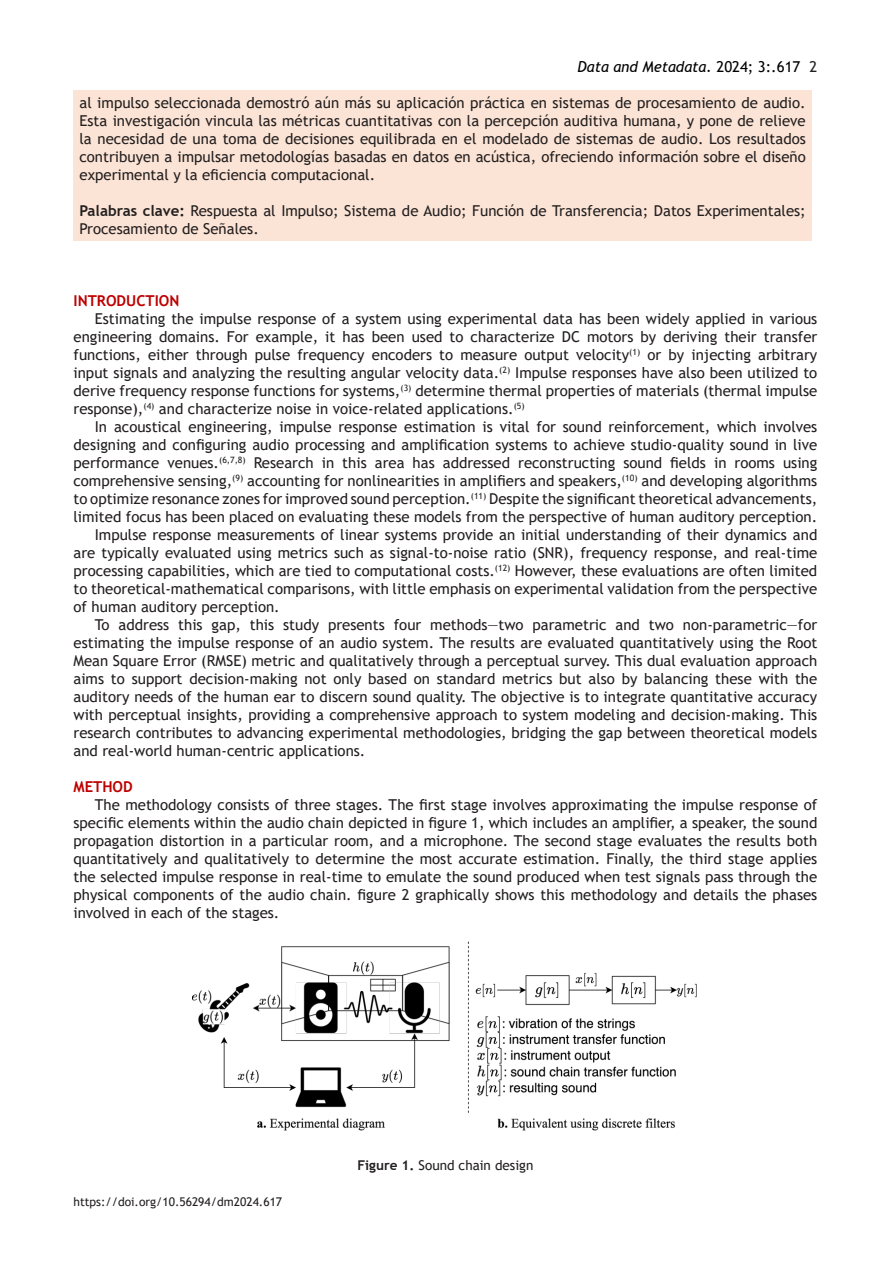
<style>
.page{position:relative;width:893px;height:1263px;background:#fff}
.page>*{position:absolute;margin:0;border:0;box-sizing:border-box;transform-origin:0 0}
.t1{font:15px/18px "Trebuchet MS";color:#231f20;text-align:justify}
.t2{font:italic 15px "Trebuchet MS";color:#000}
.t3{font:700 15px "Trebuchet MS";color:#be0000}
.t4{font:13.5px "Trebuchet MS";color:#231f20}
.t5{font:12px "Trebuchet MS";color:#231f20}
.s1{font-style:normal}
.s2{font-style:normal;color:#231f20}
.s3{font-weight:700}
</style>
<div class="page">
<div style="left:74px;top:90px;width:738px;height:150px;background:#fbe4d5"></div>
<img style="left:193px;top:941px;width:504px;height:190px">
<p class="t2" style="left:578px;top:58px;width:241px">Data and Metadata. <span class="s1">2024; 3:.617</span> <span class="s2">2</span></p>
<p class="t1" style="left:80px;top:94px;width:728px">al impulso seleccionada demostró aún más su aplicación práctica en sistemas de procesamiento de audio.<br>Esta investigación vincula las métricas cuantitativas con la percepción auditiva humana, y pone de relieve la necesidad de una toma de decisiones equilibrada en el modelado de sistemas de audio. Los resultados contribuyen a impulsar metodologías basadas en datos en acústica, ofreciendo información sobre el diseño experimental y la eficiencia computacional.</p>
<p class="t1" style="left:80px;top:202px;width:728px"><span class="s3">Palabras clave:</span> Respuesta al Impulso; Sistema de Audio; Función de Transferencia; Datos Experimentales;<br>Procesamiento de Señales.</p>
<p class="t3" style="left:74px;top:291px;width:107px">INTRODUCTION</p>
<p class="t1" style="left:74px;top:310px;width:745px;text-indent:21px">Estimating the impulse response of a system using experimental data has been widely applied in various engineering domains. For example, it has been used to characterize DC motors by deriving their transfer functions, either through pulse frequency encoders to measure output velocity<sup>(1)</sup> or by injecting arbitrary input signals and analyzing the resulting angular velocity data.<sup>(2)</sup> Impulse responses have also been utilized to derive frequency response functions for systems,<sup>(3)</sup> determine thermal properties of materials (thermal impulse response),<sup>(4)</sup> and characterize noise in voice-related applications.<sup>(5)</sup></p>
<p class="t1" style="left:74px;top:418px;width:745px;text-indent:21px">In acoustical engineering, impulse response estimation is vital for sound reinforcement, which involves designing and configuring audio processing and amplification systems to achieve studio-quality sound in live performance venues.<sup>(6,7,8)</sup> Research in this area has addressed reconstructing sound fields in rooms using comprehensive sensing,<sup>(9)</sup> accounting for nonlinearities in amplifiers and speakers,<sup>(10)</sup> and developing algorithms to optimize resonance zones for improved sound perception.<sup>(11)</sup> Despite the significant theoretical advancements, limited focus has been placed on evaluating these models from the perspective of human auditory perception.</p>
<p class="t1" style="left:74px;top:526px;width:745px;text-indent:21px">Impulse response measurements of linear systems provide an initial understanding of their dynamics and are typically evaluated using metrics such as signal-to-noise ratio (SNR), frequency response, and real-time processing capabilities, which are tied to computational costs.<sup>(12)</sup> However, these evaluations are often limited to theoretical-mathematical comparisons, with little emphasis on experimental validation from the perspective of human auditory perception.</p>
<p class="t1" style="left:74px;top:616px;width:745px;text-indent:21px">To address this gap, this study presents four methods—two parametric and two non-parametric—for estimating the impulse response of an audio system. The results are evaluated quantitatively using the Root Mean Square Error (RMSE) metric and qualitatively through a perceptual survey. This dual evaluation approach aims to support decision-making not only based on standard metrics but also by balancing these with the auditory needs of the human ear to discern sound quality. The objective is to integrate quantitative accuracy with perceptual insights, providing a comprehensive approach to system modeling and decision-making. This research contributes to advancing experimental methodologies, bridging the gap between theoretical models and real-world human-centric applications.</p>
<p class="t3" style="left:74px;top:777px;width:61px">METHOD</p>
<p class="t1" style="left:74px;top:796px;width:745px;text-indent:21px">The methodology consists of three stages. The first stage involves approximating the impulse response of specific elements within the audio chain depicted in figure 1, which includes an amplifier, a speaker, the sound propagation distortion in a particular room, and a microphone. The second stage evaluates the results both quantitatively and qualitatively to determine the most accurate estimation. Finally, the third stage applies the selected impulse response in real-time to emulate the sound produced when test signals pass through the physical components of the audio chain. figure 2 graphically shows this methodology and details the phases involved in each of the stages.</p>
<p class="t5" style="left:74px;top:1194px;width:210px">https://doi.org/10.56294/dm2024.617</p>
<p class="t4" style="left:357px;top:1157px;width:178px"><span class="s3">Figure 1.</span> Sound chain design</p>
</div>
